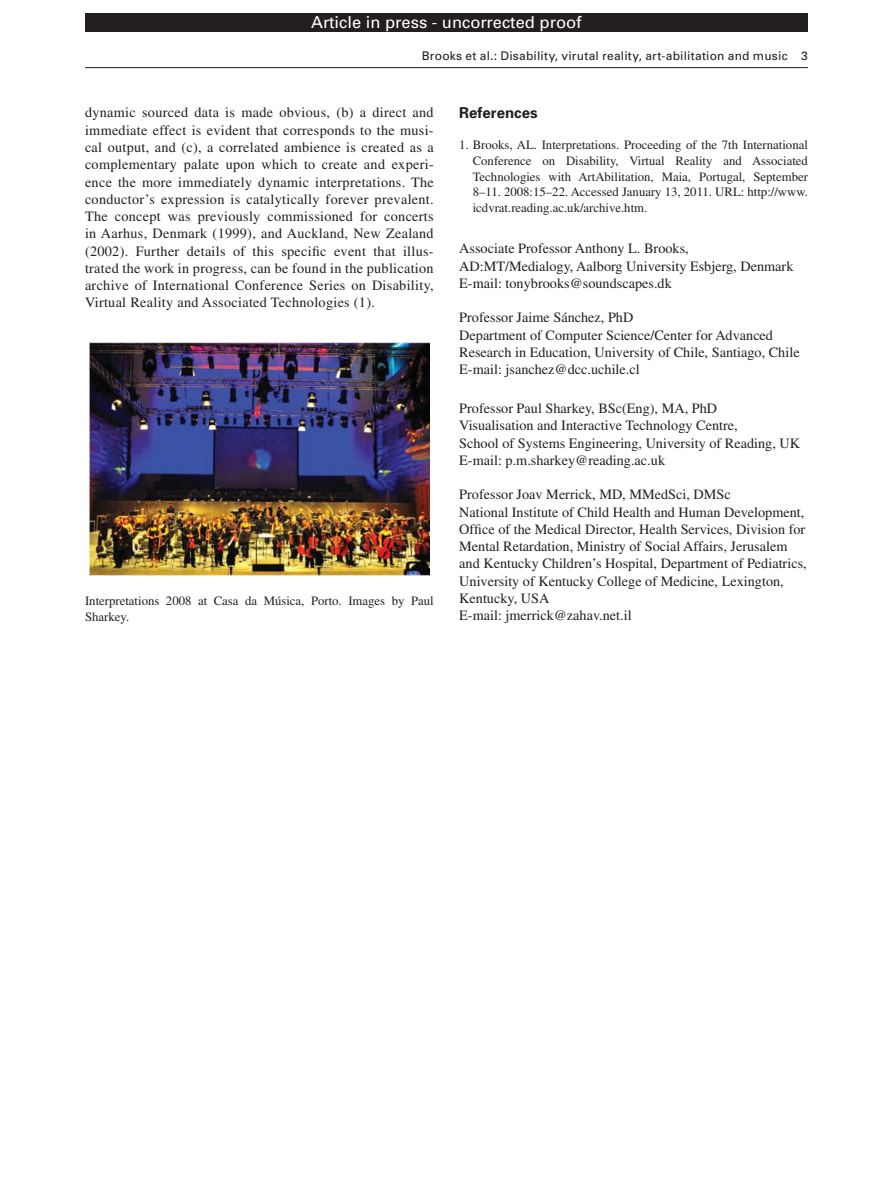
<style>
.page{position:relative;width:893px;height:1191px;background:#fff}
.page>*{position:absolute;margin:0;border:0;box-sizing:border-box;transform-origin:0 0}
.t1{font:16.5px "Univers";color:#fff}
.t2{font:700 15px "Univers";color:#231f20}
.t3{font:14.25px/17.2px "Times";color:#231f20}
.t4{font:12.75px/15.8px "Times";color:#231f20;text-align:justify}
.t5{font:12px "Univers";letter-spacing:.02em;color:#231f20}
</style>
<div class="page">
<hr style="left:85px;top:67px;width:723px;height:1px;background:#231f20">
<img style="left:89px;top:342px;width:340px;height:233px">
<div style="left:85px;top:13px;width:723px;height:18px;background:#231f20"></div>
<p class="t1" style="left:311px;top:17px;width:272px">Article in press - uncorrected proof</p>
<p class="t5" style="left:422px;top:52px;width:388px">Brooks et al.: Disability, virutal reality, art-abilitation and music 3</p>
<p class="t3" style="left:85px;top:105px;width:350px;text-align:justify">dynamic sourced data is made obvious, (b) a direct and immediate effect is evident that corresponds to the musi&shy;cal output, and (c), a correlated ambience is created as a complementary palate upon which to create and experi&shy;ence the more immediately dynamic interpretations. The conductor ’ s expression is catalytically forever prevalent.<br>The concept was previously commissioned for concerts in Aarhus, Denmark (1999), and Auckland, New Zealand (2002). Further details of this specific event that illus&shy;trated the work in progress, can be found in the publication archive of International Conference Series on Disability, Virtual Reality and Associated Technologies (1) .</p>
<p class="t2" style="left:459px;top:107px;width:80px">References</p>
<p class="t4" style="left:473px;top:138px;width:337px;text-indent:-13px">1. Brooks, AL. Interpretations. Proceeding of the 7th International Conference on Disability, Virtual Reality and Associated Technologies with ArtAbilitation, Maia, Portugal, September 8 – 11. 2008:15 – 22. Accessed January 13, 2011. URL: http://www. icdvrat.reading.ac.uk/archive.htm.</p>
<p class="t3" style="left:459px;top:241px;width:336px">Associate Professor Anthony L. Brooks,<br>AD:MT/Medialogy, Aalborg University Esbjerg , Denmark<br>E-mail: tonybrooks@soundscapes.dk</p>
<p class="t3" style="left:459px;top:310px;width:342px">Professor Jaime S á nchez, PhD<br>Department of Computer Science/Center for Advanced Research in Education, University of Chile, Santiago , Chile E-mail: jsanchez@dcc.uchile.cl</p>
<p class="t3" style="left:459px;top:401px;width:342px">Professor Paul Sharkey, BSc(Eng), MA, PhD<br>Visualisation and Interactive Technology Centre,<br>School of Systems Engineering, University of Reading , UK E-mail: p.m.sharkey@reading.ac.uk</p>
<p class="t3" style="left:459px;top:487px;width:349px">Professor Joav Merrick, MD, MMedSci, DMSc<br>National Institute of Child Health and Human Development, Office of the Medical Director, Health Services, Division for Mental Retardation, Ministry of Social Affairs, Jerusalem and Kentucky Children ’ s Hospital, Department of Pediatrics, University of Kentucky College of Medicine, Lexington, Kentucky , USA<br>E-mail: jmerrick@zahav.net.il</p>
<p class="t4" style="left:85px;top:594px;width:350px">Interpretations 2008 at Casa da M ú sica, Porto. Images by Paul<br>Sharkey.</p>
</div>
